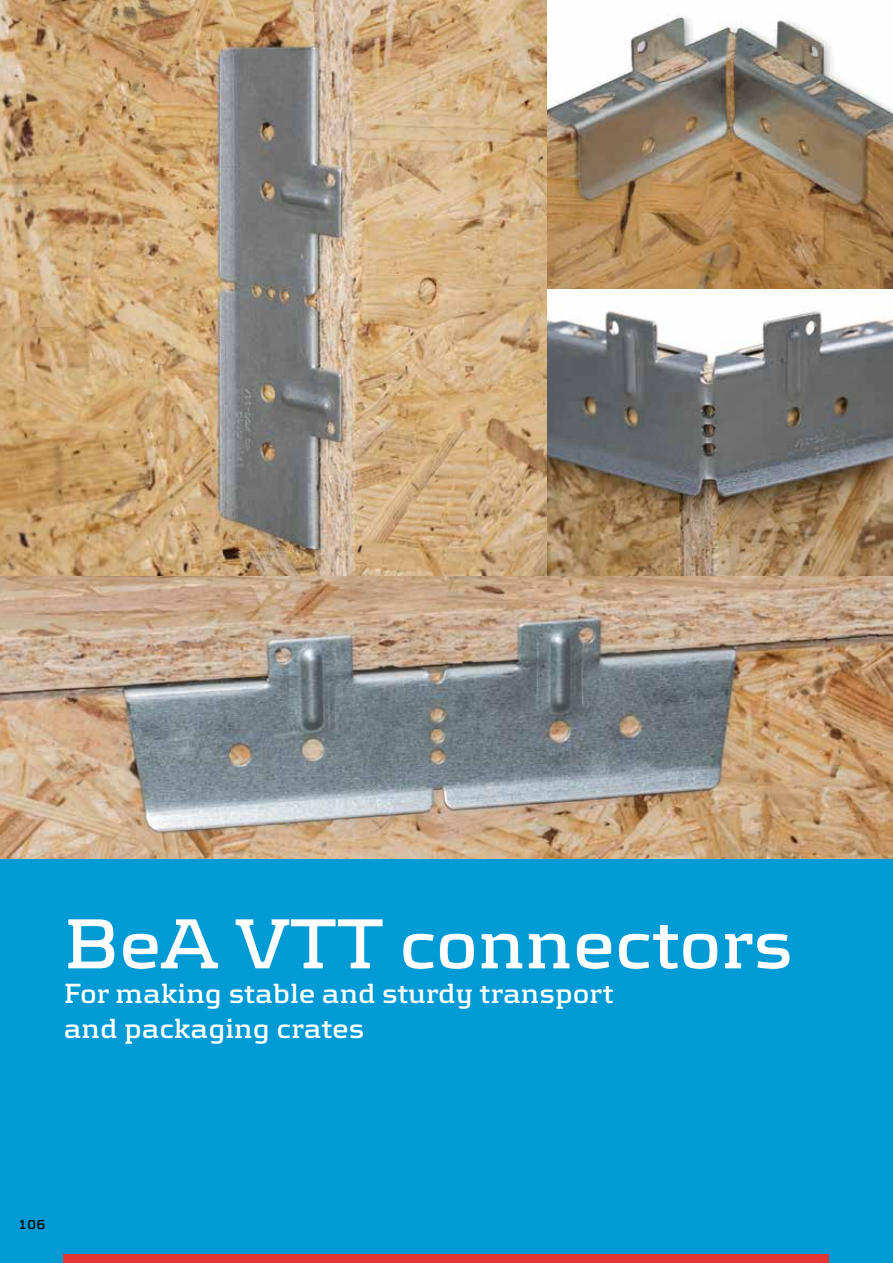
<style>
.page{position:relative;width:893px;height:1263px;background:#fff}
.page>*{position:absolute;margin:0;border:0;box-sizing:border-box;transform-origin:0 0}
.t1{font:700 73.5px "Be A";color:#fff}
.t2{font:700 28.8px/34.7px "Be A";color:#fff}
.t3{font:700 13.5px "Be AEL";color:#000}
</style>
<div class="page">
<img style="left:0;top:0;width:548px;height:576px">
<img style="left:548px;top:15px;width:345px;height:274px">
<svg style="left:548px;top:311px;width:345px;height:265px"></svg>
<img style="left:0;top:576px;width:893px;height:283px">
<div style="left:0;top:859px;width:893px;height:404px;background:#009bd4"></div>
<div style="left:64px;top:1254px;width:765px;height:9px;background:#e53434"></div>
<h1 class="t1" style="left:64px;top:901px;width:731px">BeA VTT connectors</h1>
<p class="t2" style="left:64px;top:975px;width:552px">For making stable and sturdy transport and packaging crates</p>
<p class="t3" style="left:18px;top:1217px;width:29px">106</p>
</div>
